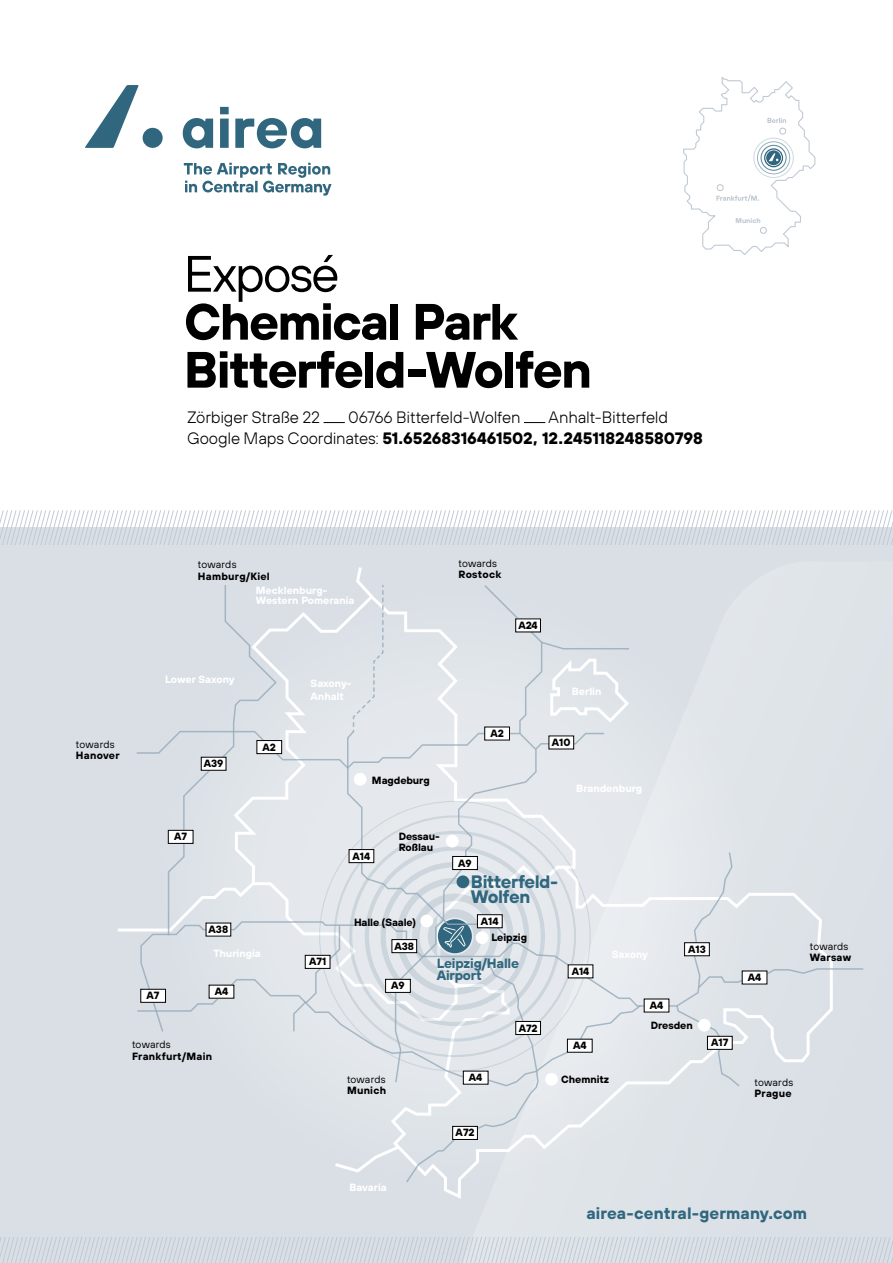
<style>
.page{position:relative;width:893px;height:1263px;background:#fff}
.page>*{position:absolute;margin:0;border:0;box-sizing:border-box;transform-origin:0 0}
.t1{font:700 51px/48px "TT Hoves";letter-spacing:-.035em;color:#000}
.t2{font:51px "TT Hoves";letter-spacing:-.035em;color:#000}
.t3{font:700 18px/15px "TT Hoves";letter-spacing:-.03em;color:#30677e}
.t4{font:300 16.5px/21px "TT Hoves";letter-spacing:-.01em;color:#000}
.t5{font:700 16.5px "TT Hoves";letter-spacing:.005em;color:#30677e}
.t6{font:700 13.5px/12px "TT Hoves";letter-spacing:-.015em;color:#30677e}
.t7{font:700 10.5px/11.2px "TT Hoves";color:#000}
.t8{font:700 10.5px/12.6px "TT Hoves";color:#fff}
.t9{font:10.5px "TT Hoves";letter-spacing:.01em;color:#000}
.t10{font:700 10.5px "TT Hoves";letter-spacing:.025em;color:#000}
.t11{font:700 10.5px "TT Hoves";letter-spacing:.02em;color:#000}
.t12{font:700 7.05px "TT Hoves";color:#bfc9d4}
.s1{font-weight:700}
</style>
<div class="page">
<div style="left:0;top:527px;width:893px;height:736px;background:#d9dfe5"></div>
<svg style="left:683px;top:77px;width:133px;height:178px"></svg>
<div style="left:154px;top:585px;width:602px;height:602px;background:#dee3e8;border-radius:50%"></div>
<svg style="left:136px;top:730px;width:210px;height:149px"></svg>
<svg style="left:346px;top:730px;width:395px;height:356px"></svg>
<svg style="left:139px;top:585px;width:139px;height:294px"></svg>
<svg style="left:352px;top:567px;width:32px;height:167px"></svg>
<svg style="left:483px;top:585px;width:148px;height:166px"></svg>
<svg style="left:675px;top:851px;width:188px;height:157px"></svg>
<svg style="left:118px;top:879px;width:525px;height:305px"></svg>
<div style="left:141px;top:989px;width:25px;height:13px;background:#fff"></div>
<div style="left:140px;top:989px;width:26px;height:14px;border:1px solid #000"></div>
<div style="left:209px;top:985px;width:25px;height:13px;background:#fff"></div>
<div style="left:386px;top:979px;width:24px;height:13px;background:#fff"></div>
<div style="left:385px;top:979px;width:26px;height:14px;border:1px solid #000"></div>
<div style="left:644px;top:999px;width:25px;height:13px;background:#fff"></div>
<div style="left:567px;top:1039px;width:25px;height:13px;background:#fff"></div>
<div style="left:463px;top:1071px;width:25px;height:13px;background:#fff"></div>
<div style="left:453px;top:1126px;width:24px;height:13px;background:#fff"></div>
<div style="left:452px;top:1126px;width:26px;height:14px;border:1px solid #000"></div>
<div style="left:516px;top:1021px;width:24px;height:13px;background:#fff"></div>
<div style="left:515px;top:1021px;width:26px;height:14px;border:1px solid #000"></div>
<div style="left:742px;top:971px;width:25px;height:13px;background:#fff"></div>
<div style="left:707px;top:1036px;width:25px;height:13px;background:#fff"></div>
<div style="left:707px;top:1036px;width:26px;height:14px;border:1px solid #000"></div>
<div style="left:685px;top:943px;width:24px;height:13px;background:#fff"></div>
<div style="left:684px;top:942px;width:26px;height:14px;border:1px solid #000"></div>
<div style="left:206px;top:923px;width:25px;height:13px;background:#fff"></div>
<div style="left:392px;top:939px;width:25px;height:14px;background:#fff"></div>
<div style="left:392px;top:939px;width:25px;height:14px;border:1px solid #000"></div>
<div style="left:305px;top:955px;width:25px;height:13px;background:#fff"></div>
<div style="left:305px;top:955px;width:25px;height:14px;border:1px solid #000"></div>
<div style="left:477px;top:915px;width:25px;height:13px;background:#fff"></div>
<div style="left:477px;top:914px;width:26px;height:14px;border:1px solid #000"></div>
<div style="left:568px;top:965px;width:25px;height:13px;background:#fff"></div>
<div style="left:168px;top:830px;width:25px;height:13px;background:#fff"></div>
<div style="left:168px;top:830px;width:25px;height:14px;border:1px solid #000"></div>
<div style="left:257px;top:740px;width:25px;height:14px;background:#fff"></div>
<div style="left:256px;top:740px;width:26px;height:14px;border:1px solid #000"></div>
<div style="left:485px;top:727px;width:24px;height:13px;background:#fff"></div>
<div style="left:484px;top:727px;width:26px;height:13px;border:1px solid #000"></div>
<div style="left:549px;top:736px;width:25px;height:13px;background:#fff"></div>
<div style="left:453px;top:856px;width:24px;height:13px;background:#fff"></div>
<div style="left:452px;top:856px;width:26px;height:14px;border:1px solid #000"></div>
<div style="left:201px;top:757px;width:25px;height:13px;background:#fff"></div>
<div style="left:201px;top:757px;width:25px;height:14px;border:1px solid #000"></div>
<div style="left:516px;top:619px;width:24px;height:13px;background:#fff"></div>
<div style="left:515px;top:618px;width:26px;height:14px;border:1px solid #000"></div>
<div style="left:349px;top:849px;width:25px;height:14px;background:#fff"></div>
<div style="left:349px;top:849px;width:25px;height:14px;border:1px solid #000"></div>
<div style="left:476px;top:931px;width:12px;height:13px;background:#fff;border-radius:50%"></div>
<div style="left:545px;top:1073px;width:13px;height:13px;background:#fff;border-radius:50%"></div>
<div style="left:698px;top:1019px;width:13px;height:12px;background:#fff;border-radius:50%"></div>
<div style="left:354px;top:773px;width:13px;height:13px;background:#fff;border-radius:50%"></div>
<div style="left:446px;top:835px;width:13px;height:12px;background:#fff;border-radius:50%"></div>
<div style="left:420px;top:915px;width:13px;height:12px;background:#fff;border-radius:50%"></div>
<div style="left:457px;top:875px;width:12px;height:13px;background:#30677e;border-radius:50%"></div>
<svg style="left:0;top:1237px;width:893px;height:26px"></svg>
<svg style="left:0;top:510px;width:893px;height:34px"></svg>
<svg style="left:183px;top:107px;width:138px;height:41px"></svg>
<svg style="left:85px;top:85px;width:54px;height:63px"></svg>
<div style="left:143px;top:128px;width:20px;height:20px;background:#30677e;border-radius:50%"></div>
<svg style="left:184px;top:163px;width:148px;height:33px"></svg>
<svg style="left:324px;top:422px;width:21px;height:1px"></svg>
<svg style="left:524px;top:422px;width:21px;height:1px"></svg>
<h1 class="t2" style="left:184px;top:242px;width:157px">Exposé</h1>
<h1 class="t1" style="left:184px;top:296px;width:410px">Chemical Park<br>Bitterfeld-Wolfen</h1>
<h3 class="t4" style="left:187px;top:406px;width:135px">Zörbiger Straße 22</h3>
<h3 class="t4" style="left:348px;top:406px;width:174px">06766 Bitterfeld-Wolfen</h3>
<h3 class="t4" style="left:187px;top:406px;width:517px;text-indent:362px">Anhalt-Bitterfeld<br>Google Maps Coordinates: <span class="s1">51.65268316461502, 12.245118248580798</span></h3>
<p class="t12" style="left:735px;top:216px;width:27px">Munich</p>
<p class="t9" style="left:198px;top:558px;width:40px">towards</p>
<p class="t10" style="left:198px;top:569px;width:73px">Hamburg/Kiel</p>
<p class="t8" style="left:256px;top:584px;width:100px;line-height:10.5px">Mecklenburg-<br>Western Pomerania</p>
<p class="t9" style="left:458px;top:557px;width:40px">towards</p>
<p class="t11" style="left:458px;top:567px;width:44px">Rostock</p>
<p class="t7" style="left:518px;top:619px;width:21px">A24</p>
<p class="t9" style="left:76px;top:738px;width:40px">towards</p>
<p class="t11" style="left:76px;top:748px;width:45px">Hanover</p>
<p class="t8" style="left:165px;top:673px;width:71px">Lower Saxony</p>
<p class="t7" style="left:204px;top:757px;width:21px">A39</p>
<p class="t7" style="left:174px;top:831px;width:15px">A7</p>
<p class="t7" style="left:263px;top:741px;width:15px">A2</p>
<p class="t7" style="left:209px;top:923px;width:21px">A38</p>
<p class="t7" style="left:147px;top:989px;width:15px">A7</p>
<p class="t8" style="left:213px;top:946px;width:49px">Thuringia</p>
<p class="t7" style="left:215px;top:985px;width:15px">A4</p>
<p class="t9" style="left:132px;top:1038px;width:40px">towards</p>
<p class="t10" style="left:132px;top:1049px;width:82px">Frankfurt/Main</p>
<p class="t8" style="left:311px;top:677px;width:42px">Saxony-<br>Anhalt</p>
<p class="t7" style="left:372px;top:774px;width:59px">Magdeburg</p>
<p class="t7" style="left:353px;top:850px;width:19px">A14</p>
<p class="t7" style="left:399px;top:830px;width:43px">Dessau-<br>Roßlau</p>
<p class="t7" style="left:354px;top:916px;width:64px">Halle (Saale)</p>
<p class="t7" style="left:490px;top:727px;width:15px">A2</p>
<p class="t7" style="left:458px;top:857px;width:15px">A9</p>
<p class="t8" style="left:572px;top:685px;width:31px">Berlin</p>
<p class="t7" style="left:552px;top:736px;width:20px">A10</p>
<p class="t8" style="left:576px;top:781px;width:68px">Brandenburg</p>
<h2 class="t3" style="left:471px;top:874px;width:89px">Bitterfeld-<br>Wolfen</h2>
<p class="t7" style="left:481px;top:915px;width:19px">A14</p>
<p class="t7" style="left:309px;top:956px;width:19px">A71</p>
<p class="t7" style="left:394px;top:940px;width:21px">A38</p>
<p class="t7" style="left:391px;top:980px;width:15px">A9</p>
<p class="t7" style="left:491px;top:931px;width:37px">Leipzig</p>
<p class="t6" style="left:437px;top:957px;width:84px">Leipzig/Halle<br>Airport</p>
<p class="t7" style="left:572px;top:965px;width:19px">A14</p>
<p class="t8" style="left:612px;top:947px;width:38px">Saxony</p>
<p class="t7" style="left:650px;top:999px;width:15px">A4</p>
<p class="t7" style="left:688px;top:943px;width:19px">A13</p>
<p class="t9" style="left:347px;top:1073px;width:40px">towards</p>
<p class="t7" style="left:347px;top:1084px;width:41px">Munich</p>
<p class="t8" style="left:349px;top:1180px;width:39px">Bavaria</p>
<p class="t7" style="left:469px;top:1071px;width:15px">A4</p>
<p class="t7" style="left:456px;top:1127px;width:20px">A72</p>
<p class="t7" style="left:519px;top:1022px;width:20px">A72</p>
<p class="t7" style="left:573px;top:1039px;width:15px">A4</p>
<p class="t7" style="left:561px;top:1074px;width:49px">Chemnitz</p>
<p class="t7" style="left:651px;top:1020px;width:44px">Dresden</p>
<p class="t7" style="left:711px;top:1036px;width:19px">A17</p>
<p class="t7" style="left:748px;top:971px;width:15px">A4</p>
<p class="t9" style="left:810px;top:939px;width:40px">towards</p>
<p class="t7" style="left:810px;top:951px;width:43px">Warsaw</p>
<p class="t9" style="left:755px;top:1076px;width:40px">towards</p>
<p class="t7" style="left:755px;top:1088px;width:39px">Prague</p>
<h3 class="t5" style="left:586px;top:1201px;width:222px">airea-central-germany.com</h3>
</div>
